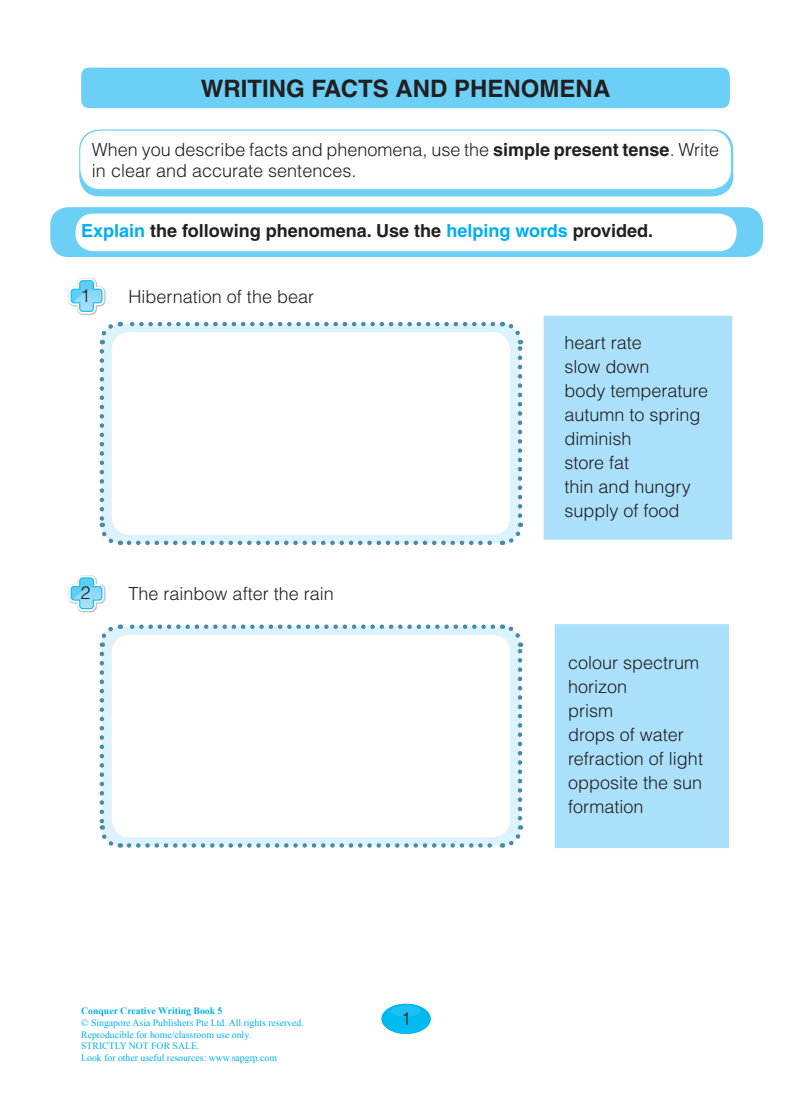
<style>
.page{position:relative;width:811px;height:1108px;background:#fff}
.page>*{position:absolute;margin:0;border:0;box-sizing:border-box;transform-origin:0 0}
.Exercise_title{font:700 24px "Helvetica";color:#231f20}
.text_1{font:300 18px/21.6px "Helvetica";color:#231f20}
.frame_text{font:700 18px "Helvetica";color:#231f20}
.Light{font:300 18px "Helvetica";color:#231f20}
.t1{font:9.75px "Times New Roman";color:#00aeef}
.t2{font:700 9.75px "Times New Roman";color:#00aeef}
.s1{font-weight:700}
.s2{color:#00aeef}
</style>
<div class="page">
<svg style="left:378px;top:1001px;width:55px;height:34px"></svg>
<svg style="left:68px;top:575px;width:38px;height:37px"></svg>
<div style="left:543px;top:316px;width:188px;height:223px;background:#aae0f9"></div>
<div style="left:543px;top:316px;width:188px;height:223px;border:1px solid #aae0f9"></div>
<svg style="left:99px;top:351px;width:22px;height:195px"></svg>
<svg style="left:129px;top:522px;width:395px;height:24px"></svg>
<svg style="left:501px;top:321px;width:22px;height:194px"></svg>
<svg style="left:68px;top:278px;width:424px;height:66px"></svg>
<div style="left:112px;top:332px;width:397px;height:202px;background:#fff;border-radius:18px"></div>
<div style="left:554px;top:624px;width:173px;height:223px;background:#aae0f9"></div>
<div style="left:554px;top:624px;width:173px;height:223px;border:1px solid #aae0f9"></div>
<svg style="left:79px;top:129px;width:653px;height:67px;background:#7dd4f6"></svg>
<div style="left:80px;top:131px;width:650px;height:58px;background:#fff;border-radius:20px"></div>
<div style="left:50px;top:207px;width:712px;height:50px;background:#6bcff6;border-radius:18px"></div>
<div style="left:75px;top:213px;width:661px;height:38px;background:#fff;border-radius:18px"></div>
<svg style="left:99px;top:653px;width:22px;height:195px"></svg>
<svg style="left:129px;top:824px;width:395px;height:24px;background:#cce5ef"></svg>
<svg style="left:501px;top:624px;width:22px;height:194px"></svg>
<svg style="left:99px;top:624px;width:393px;height:22px"></svg>
<div style="left:112px;top:634px;width:397px;height:203px;background:#fff;border-radius:18px"></div>
<div style="left:81px;top:68px;width:648px;height:40px;background:#6bcff6"></div>
<svg style="left:381px;top:1003px;width:49px;height:30px"></svg>
<p class="Exercise_title" style="left:201px;top:74px;width:411px">writing Facts And Phenomena</p>
<p class="text_1" style="left:92px;top:138px;width:628px">When you describe facts and phenomena, use the <span class="s1">simple present tense</span>. Write in clear and accurate sentences.</p>
<p class="frame_text" style="left:81px;top:219px;width:573px"><span class="s2">Explain</span> the following phenomena. Use the <span class="s2">helping words</span> provided.</p>
<p class="text_1" style="left:80px;top:284px;width:6px">1</p>
<p class="Light" style="left:128px;top:285px;width:187px">Hibernation of the bear</p>
<p class="text_1" style="left:80px;top:581px;width:12px">2</p>
<p class="Light" style="left:128px;top:582px;width:207px">The rainbow after the rain</p>
<p class="t2" style="left:81px;top:1003px;width:143px">Conquer Creative Writing Book 5</p>
<p class="t1" style="left:81px;top:1015px;width:224px">© Singapore Asia Publishers Pte Ltd. All rights reserved.</p>
<p class="t1" style="left:81px;top:1027px;width:171px">Reproducible for home/classroom use only.</p>
<p class="t1" style="left:81px;top:1039px;width:120px">STRICTLY NOT FOR SALE.</p>
<p class="t1" style="left:81px;top:1050px;width:197px">Look for other useful resources: www.sapgrp.com</p>
<p class="text_1" style="left:564px;top:331px;width:79px">heart rate</p>
<p class="text_1" style="left:564px;top:355px;width:87px">slow down</p>
<p class="text_1" style="left:564px;top:379px;width:145px">body temperature</p>
<p class="text_1" style="left:564px;top:403px;width:138px">autumn to spring</p>
<p class="text_1" style="left:564px;top:427px;width:68px">diminish</p>
<p class="text_1" style="left:564px;top:451px;width:66px">store fat</p>
<p class="text_1" style="left:564px;top:475px;width:128px">thin and hungry</p>
<p class="text_1" style="left:564px;top:499px;width:117px">supply of food</p>
<p class="text_1" style="left:567px;top:651px;width:133px">colour spectrum</p>
<p class="text_1" style="left:567px;top:675px;width:61px">horizon</p>
<p class="text_1" style="left:567px;top:699px;width:46px">prism</p>
<p class="text_1" style="left:567px;top:723px;width:117px">drops of water</p>
<p class="text_1" style="left:567px;top:747px;width:136px">refraction of light</p>
<p class="text_1" style="left:567px;top:771px;width:136px">opposite the sun</p>
<p class="text_1" style="left:567px;top:795px;width:77px">formation</p>
</div>
